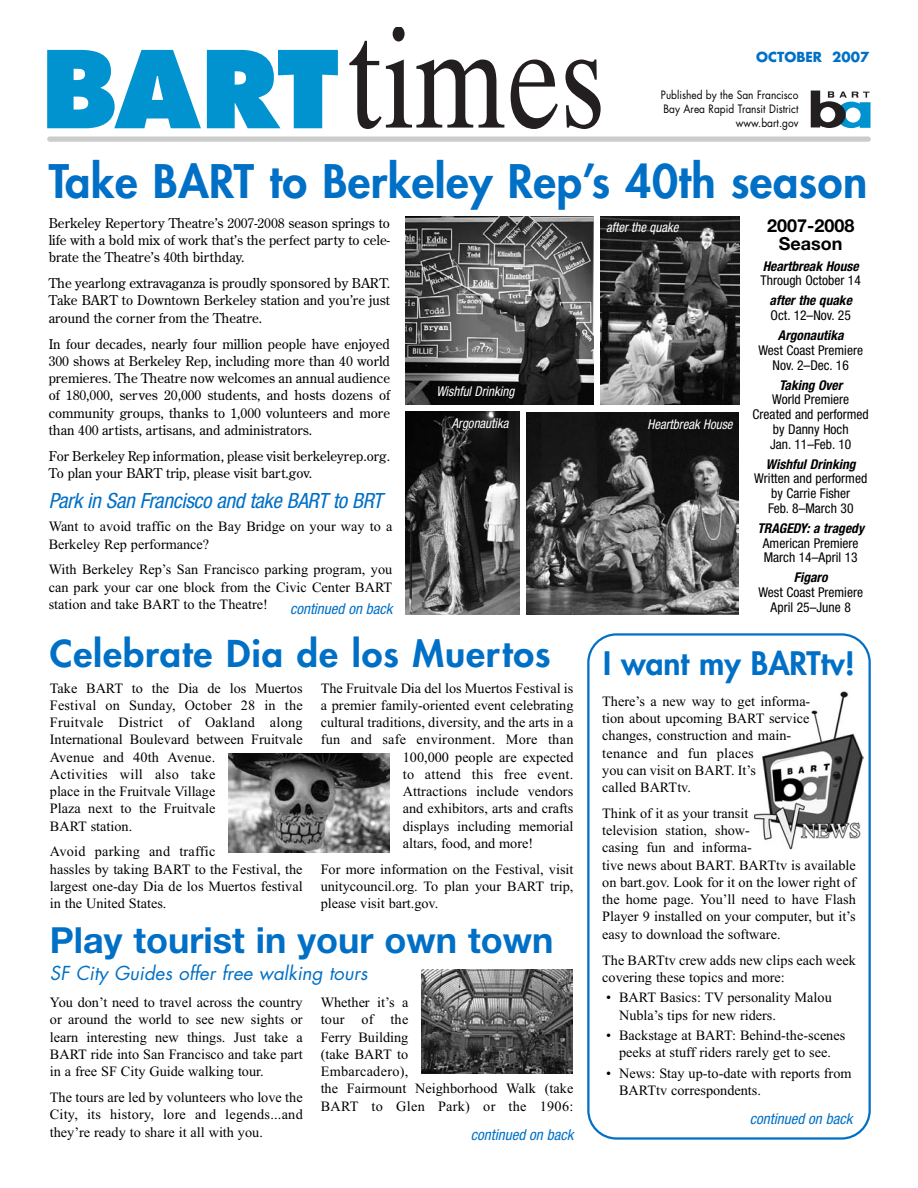
<style>
.page{position:relative;width:918px;height:1188px;background:#fff}
.page>*{position:absolute;margin:0;border:0;box-sizing:border-box;transform-origin:0 0}
.t1{font:800 45px "Futura";letter-spacing:.01em;color:#0070c6}
.t2{font:800 36px "Futura";letter-spacing:.025em;color:#0070c6;scale:1.05 1}
.t3{font:700 36px "Helvetica Neue";color:#0070c6}
.t4{font:800 31.5px "Futura";color:#0070c6}
.t5{font:italic condensed 21px "Helvetica Neue";letter-spacing:-.015em;color:#0070c6}
.t6{font:italic 18.75px "Futura";color:#0070c6}
.t7{font:700 18px/18px "Helvetica Neue";color:#000;text-align:center}
.t8{font:italic condensed 15px "Helvetica Neue";color:#0070c6}
.t9{font:14.25px/17.2px "Times New Roman";color:#000}
.t10{font:14.25px "Times New Roman";letter-spacing:.02em;color:#000}
.t11{font:13.5px/17.2px "Century Old Style";color:#000;text-align:justify}
.t12{font:condensed 13.5px/14.7px "Helvetica Neue";color:#000;text-align:center}
.t13{font:italic 700 condensed 13.5px "Helvetica Neue";color:#000}
.t14{font:italic condensed 13.5px "Helvetica Neue";color:#fff;scale:.95 1}
.t15{font:700 13.5px "Futura";color:#0070c6}
.t16{font:11.25px/14.1px "Futura";color:#000;text-align:right;scale:.9 1}
</style>
<div class="page">
<svg style="left:587px;top:633px;width:284px;height:507px"></svg>
<svg style="left:47px;top:50px;width:154px;height:78px"></svg>
<svg style="left:207px;top:50px;width:131px;height:78px"></svg>
<svg style="left:349px;top:27px;width:155px;height:102px"></svg>
<svg style="left:511px;top:60px;width:47px;height:69px"></svg>
<svg style="left:565px;top:60px;width:36px;height:69px"></svg>
<svg style="left:811px;top:91px;width:60px;height:37px"></svg>
<div style="left:47px;top:136px;width:824px;height:6px;background:#ccc;border-radius:3px"></div>
<img style="left:526px;top:412px;width:212px;height:202px">
<img style="left:601px;top:216px;width:139px;height:189px">
<img style="left:405px;top:216px;width:189px;height:189px">
<img style="left:405px;top:412px;width:115px;height:202px">
<img style="left:229px;top:754px;width:160px;height:99px">
<img style="left:422px;top:970px;width:151px;height:103px">
<svg style="left:748px;top:680px;width:119px;height:175px"></svg>
<img style="left:752px;top:688px;width:112px;height:163px">
<p class="t15" style="left:756px;top:51px;width:115px">OCTOBER 2007</p>
<p class="t16" style="left:661px;top:89px;width:154px">Published by the San Francisco<br>Bay Area Rapid Transit District www.bart.gov</p>
<h1 class="t1" style="left:49px;top:160px;width:820px">Take BART to Berkeley Rep’s 40th season</h1>
<p class="t11" style="left:49px;top:215px;width:343px">Berkeley Repertory Theatre’s 2007-2008 season springs to life with a bold mix of work that’s the perfect party to cele&shy;brate the Theatre’s 40th birthday.</p>
<p class="t11" style="left:49px;top:275px;width:343px">The yearlong extravaganza is proudly sponsored by BART.<br>Take BART to Downtown Berkeley station and you’re just around the corner from the Theatre.</p>
<p class="t11" style="left:49px;top:335px;width:343px">In four decades, nearly four million people have enjoyed 300 shows at Berkeley Rep, including more than 40 world premieres. The Theatre now welcomes an annual audience of 180,000, serves 20,000 students, and hosts dozens of community groups, thanks to 1,000 volunteers and more than 400 artists, artisans, and administrators.</p>
<p class="t11" style="left:49px;top:447px;width:343px">For Berkeley Rep information, please visit berkeleyrep.org.<br>To plan your BART trip, please visit bart.gov.</p>
<h3 class="t5" style="left:49px;top:493px;width:335px">Park in San Francisco and take BART to BRT</h3>
<p class="t9" style="left:49px;top:518px;width:345px">Want to avoid traffic on the Bay Bridge on your way to a<br>Berkeley Rep performance?</p>
<p class="t9" style="left:49px;top:561px;width:345px;text-align:justify">With Berkeley Rep’s San Francisco parking program, you can park your car one block from the Civic Center BART station and take BART to the Theatre!</p>
<p class="t8" style="left:290px;top:603px;width:104px">continued on back</p>
<p class="t14" style="left:436px;top:386px;width:84px">Wishful Drinking</p>
<p class="t14" style="left:452px;top:419px;width:61px">Argonautika</p>
<h2 class="t2" style="left:50px;top:636px;width:478px">Celebrate Dia de los Muertos</h2>
<p class="t9" style="left:50px;top:679px;width:254px">Take BART to the Dia de los Muertos<br>Festival on Sunday, October 28 in the<br>Fruitvale District of Oakland along<br>International Boulevard between Fruitvale<br>Avenue and 40th Avenue.<br>Activities will also take<br>place in the Fruitvale Village<br>Plaza next to the Fruitvale<br>BART station.</p>
<p class="t9" style="left:50px;top:843px;width:254px">Avoid parking and traffic<br>hassles by taking BART to the Festival, the largest one-day Dia de los Muertos festival in the United States.</p>
<p class="t9" style="left:321px;top:679px;width:254px">The Fruitvale Dia del los Muertos Festival is</p>
<p class="t9" style="left:321px;top:696px;width:254px">a premier family-oriented event celebrating</p>
<p class="t9" style="left:321px;top:713px;width:254px">cultural traditions, diversity, and the arts in a</p>
<p class="t10" style="left:321px;top:731px;width:254px">fun and safe environment. More than</p>
<p class="t9" style="left:403px;top:748px;width:172px">100,000 people are expected</p>
<p class="t10" style="left:403px;top:766px;width:172px">to attend this free event.</p>
<p class="t9" style="left:403px;top:782px;width:172px">Attractions include vendors</p>
<p class="t9" style="left:403px;top:800px;width:172px">and exhibitors, arts and crafts</p>
<p class="t9" style="left:403px;top:817px;width:172px">displays including memorial</p>
<p class="t9" style="left:403px;top:834px;width:132px">altars, food, and more!</p>
<p class="t9" style="left:321px;top:860px;width:254px;text-align:justify">For more information on the Festival, visit unitycouncil.org. To plan your BART trip, please visit bart.gov.</p>
<h2 class="t3" style="left:50px;top:928px;width:505px">Play tourist in your own town</h2>
<h3 class="t6" style="left:50px;top:964px;width:319px">SF City Guides offer free walking tours</h3>
<p class="t9" style="left:50px;top:994px;width:254px;text-align:justify">You don’t need to travel across the country or around the world to see new sights or learn interesting new things. Just take a BART ride into San Francisco and take part in a free SF City Guide walking tour.</p>
<p class="t9" style="left:50px;top:1089px;width:254px;text-align:justify">The tours are led by volunteers who love the City, its history, lore and legends...and they’re ready to share it all with you.</p>
<p class="t9" style="left:321px;top:994px;width:254px">Whether it’s a<br>tour of the<br>Ferry Building<br>(take BART to<br>Embarcadero),<br>the Fairmount Neighborhood Walk (take<br>BART to Glen Park) or the 1906:</p>
<p class="t8" style="left:471px;top:1129px;width:104px">continued on back</p>
<p class="t14" style="left:606px;top:223px;width:78px">after the quake</p>
<p class="t14" style="left:648px;top:419px;width:91px">Heartbreak House</p>
<p class="t7" style="left:767px;top:218px;width:89px">2007-2008<br>Season</p>
<p class="t13" style="left:763px;top:261px;width:98px">Heartbreak House</p>
<p class="t12" style="left:761px;top:274px;width:102px">Through October 14</p>
<p class="t13" style="left:770px;top:296px;width:84px">after the quake</p>
<p class="t12" style="left:771px;top:309px;width:82px">Oct. 12–Nov. 25</p>
<p class="t13" style="left:778px;top:331px;width:67px">Argonautika</p>
<p class="t12" style="left:758px;top:344px;width:106px">West Coast Premiere<br>Nov. 2–Dec. 16</p>
<p class="t13" style="left:779px;top:380px;width:65px">Taking Over</p>
<p class="t12" style="left:753px;top:393px;width:118px">World Premiere<br>Created and performed by Danny Hoch<br>Jan. 11–Feb. 10</p>
<p class="t13" style="left:766px;top:459px;width:91px">Wishful Drinking</p>
<p class="t12" style="left:754px;top:472px;width:115px">Written and performed by Carrie Fisher<br>Feb. 8–March 30</p>
<p class="t13" style="left:757px;top:523px;width:108px">TRAGEDY: a tragedy</p>
<p class="t12" style="left:763px;top:537px;width:97px;text-align:left">American Premiere<br>March 14–April 13</p>
<p class="t13" style="left:794px;top:573px;width:35px">Figaro</p>
<p class="t12" style="left:758px;top:586px;width:106px">West Coast Premiere<br>April 25–June 8</p>
<h3 class="t4" style="left:603px;top:649px;width:253px">I want my BARTtv!</h3>
<p class="t9" style="left:602px;top:692px;width:210px">There’s a new way to get informa&shy;tion about upcoming BART service changes, construction and main&shy;tenance and fun places<br>you can visit on BART. It’s<br>called BARTtv.</p>
<p class="t9" style="left:602px;top:804px;width:255px">Think of it as your transit<br>television station, show-<br>casing fun and informa-<br>tive news about BART. BARTtv is available on bart.gov. Look for it on the lower right of the home page. You’ll need to have Flash Player 9 installed on your computer, but it’s easy to download the software.</p>
<p class="t9" style="left:602px;top:951px;width:255px">The BARTtv crew adds new clips each week covering these topics and more:</p>
<p class="t9" style="left:619px;top:989px;width:214px;text-indent:-13px">• BART Basics: TV personality Malou<br>Nubla’s tips for new riders.</p>
<p class="t9" style="left:606px;top:1027px;width:241px;text-align:center">• Backstage at BART: Behind-the-scenes peeks at stuff riders rarely get to see.</p>
<p class="t9" style="left:619px;top:1064px;width:234px;text-indent:-13px">• News: Stay up-to-date with reports from<br>BARTtv correspondents.</p>
<p class="t8" style="left:750px;top:1113px;width:104px">continued on back</p>
</div>
